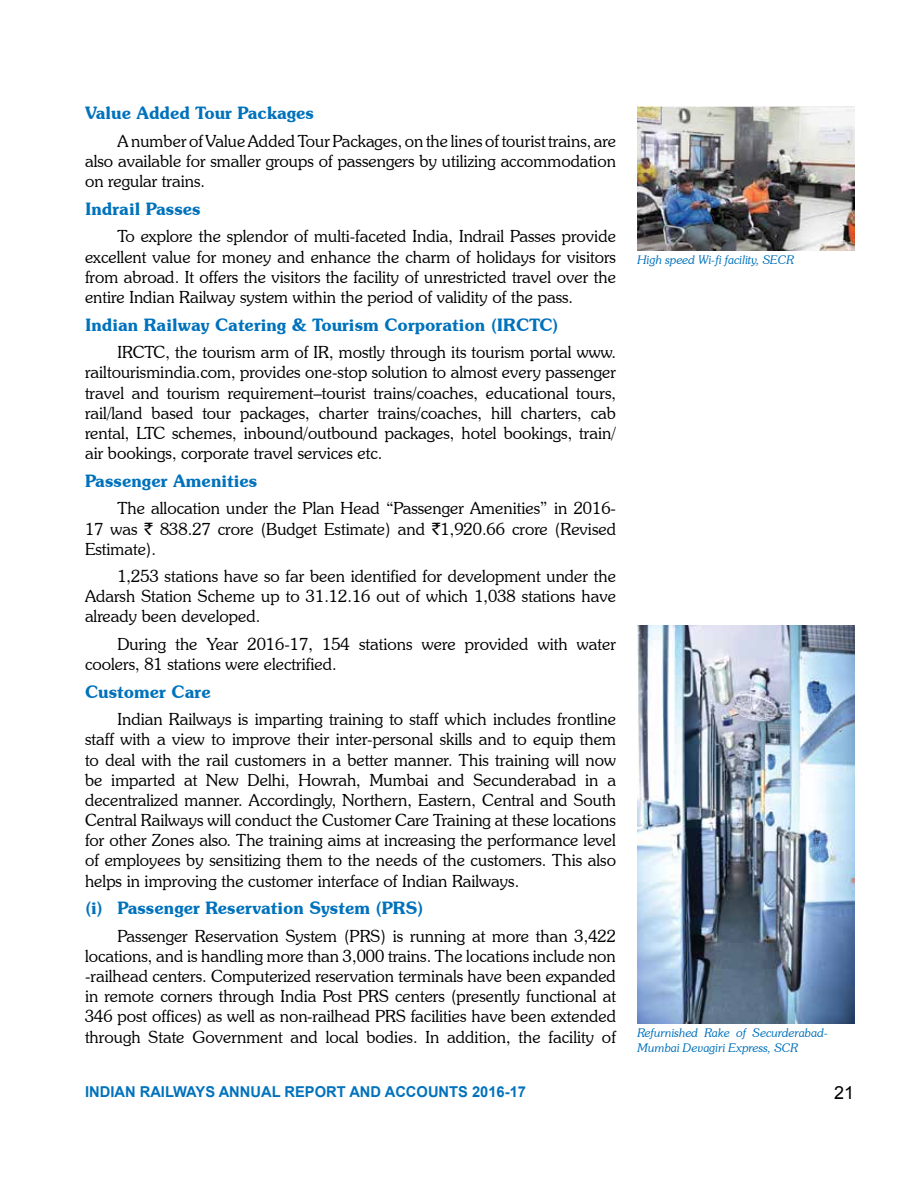
<style>
.page{position:relative;width:918px;height:1188px;background:#fff}
.page>*{position:absolute;margin:0;border:0;box-sizing:border-box;transform-origin:0 0}
.t1{font:18px "Arial";color:#000}
.t2{font:600 17.25px "Souvenir IT Cby BT";color:#0072bc}
.t3{font:300 16.8px/20.1px "Souvenir IT Cby BT";color:#000;text-align:justify}
.t4{font:700 15px "Arial";color:#0072bc}
.t5{font:italic 300 12px/14.4px "Souvenir IT Cby BT";color:#0072bc}
.s1{font-family:"Rupee Foradian";font-weight:400}
</style>
<div class="page">
<img style="left:637px;top:106px;width:217px;height:145px">
<img style="left:637px;top:625px;width:217px;height:398px">
<p class="t2" style="left:85px;top:102px;width:231px">Value Added Tour Packages</p>
<p class="t3" style="left:85px;top:131px;width:533px;text-indent:32px">A number of Value Added Tour Packages, on the lines of tourist trains, are also available for smaller groups of passengers by utilizing accommodation on regular trains.</p>
<p class="t2" style="left:85px;top:198px;width:117px">Indrail Passes</p>
<p class="t3" style="left:85px;top:226px;width:533px;text-indent:32px">To explore the splendor of multi-faceted India, Indrail Passes provide excellent value for money and enhance the charm of holidays for visitors from abroad. It offers the visitors the facility of unrestricted travel over the entire Indian Railway system within the period of validity of the pass.</p>
<p class="t2" style="left:85px;top:314px;width:475px">Indian Railway Catering &amp; Tourism Corporation (IRCTC)</p>
<p class="t3" style="left:85px;top:342px;width:533px;text-indent:32px">IRCTC, the tourism arm of IR, mostly through its tourism portal www. railtourismindia.com, provides one-stop solution to almost every passenger travel and tourism requirement–tourist trains/coaches, educational tours, rail/land based tour packages, charter trains/coaches, hill charters, cab rental, LTC schemes, inbound/outbound packages, hotel bookings, train/ air bookings, corporate travel services etc.</p>
<p class="t2" style="left:85px;top:470px;width:174px">Passenger Amenities</p>
<p class="t3" style="left:85px;top:498px;width:533px;text-indent:32px">The allocation under the Plan Head “Passenger Amenities” in 2016- 17 was <span class="s1">`</span> 838.27 crore (Budget Estimate) and <span class="s1">`</span>1,920.66 crore (Revised Estimate).</p>
<p class="t3" style="left:85px;top:566px;width:533px;text-indent:32px">1,253 stations have so far been identified for development under the Adarsh Station Scheme up to 31.12.16 out of which 1,038 stations have already been developed.</p>
<p class="t3" style="left:85px;top:634px;width:533px;text-indent:32px">During the Year 2016-17, 154 stations were provided with water coolers, 81 stations were electrified.</p>
<p class="t2" style="left:85px;top:681px;width:127px">Customer Care</p>
<p class="t3" style="left:85px;top:709px;width:533px;text-indent:32px">Indian Railways is imparting training to staff which includes frontline staff with a view to improve their inter-personal skills and to equip them to deal with the rail customers in a better manner. This training will now be imparted at New Delhi, Howrah, Mumbai and Secunderabad in a decentralized manner. Accordingly, Northern, Eastern, Central and South Central Railways will conduct the Customer Care Training at these locations for other Zones also. The training aims at increasing the performance level of employees by sensitizing them to the needs of the customers. This also helps in improving the customer interface of Indian Railways.</p>
<p class="t2" style="left:85px;top:897px;width:340px">(i) Passenger Reservation System (PRS)</p>
<p class="t3" style="left:85px;top:926px;width:533px;text-indent:32px">Passenger Reservation System (PRS) is running at more than 3,422 locations, and is handling more than 3,000 trains. The locations include non -railhead centers. Computerized reservation terminals have been expanded in remote corners through India Post PRS centers (presently functional at 346 post offices) as well as non-railhead PRS facilities have been extended through State Government and local bodies. In addition, the facility of</p>
<p class="t5" style="left:637px;top:253px;width:158px">High speed Wi-fi facility, SECR</p>
<p class="t5" style="left:637px;top:1026px;width:192px">Refurnished Rake of Securderabad-<br>Mumbai Devagiri Express, SCR</p>
<p class="t4" style="left:85px;top:1082px;width:443px">INDIAN RAILWAYS ANNUAL REPORT AND ACCOUNTS 2016-17</p>
<p class="t1" style="left:834px;top:1081px;width:22px">21</p>
</div>
